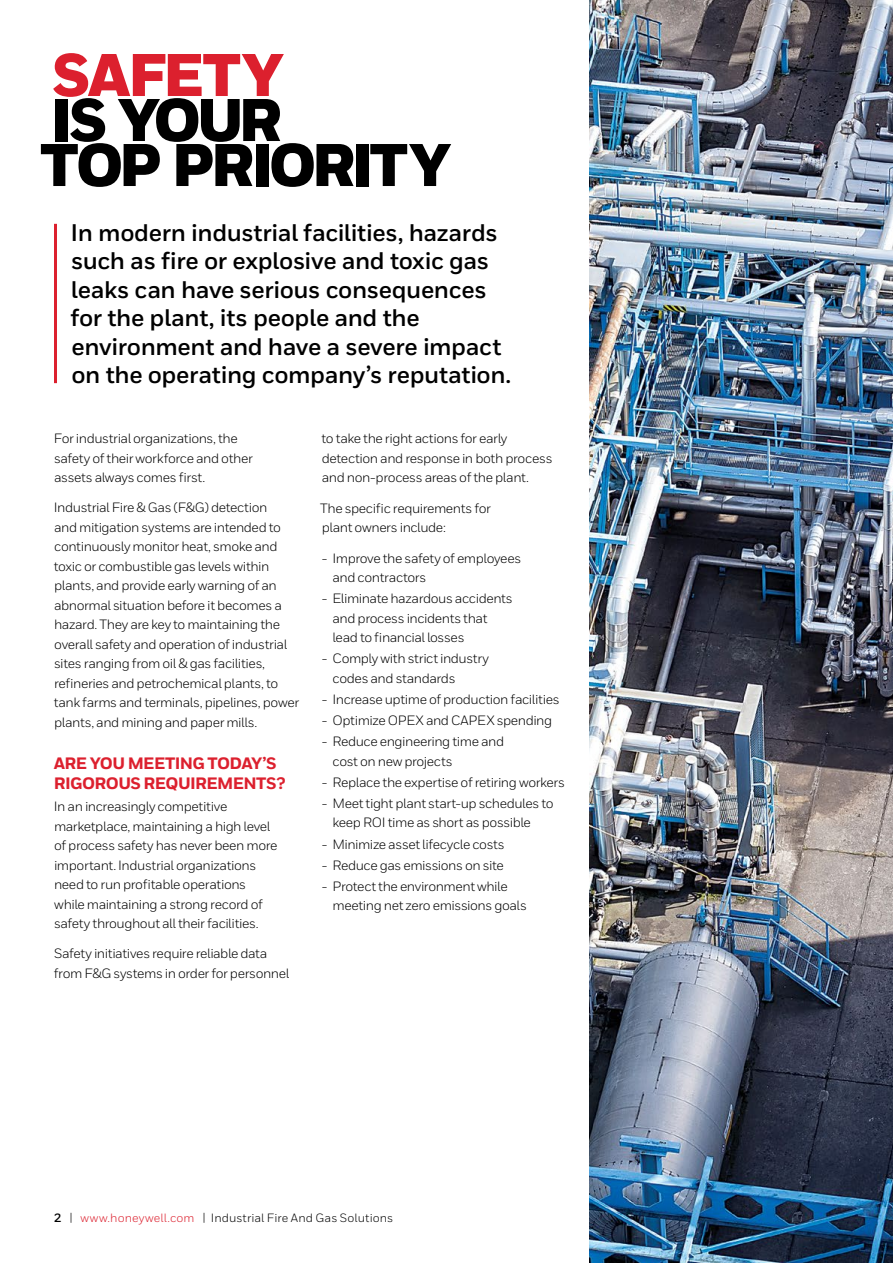
<style>
.page{position:relative;width:893px;height:1263px;background:#fff}
.page>*{position:absolute;margin:0;border:0;box-sizing:border-box;transform-origin:0 0}
.Title_40_30__the_res{font:900 60px "Honeywell Sans";letter-spacing:-.07em;color:#000}
.Title_40_30__the_res-2{font:900 60px "Honeywell Sans";letter-spacing:-.05em;color:#dc202e}
.Intro_Body{font:700 24px/28.5px "Honeywell Sans";letter-spacing:-.015em;color:#000}
.Heading_2__11_12{font:800 16.5px/19.5px "Honeywell Sans";letter-spacing:-.035em;color:#dc202e}
.Body__9_13_pt{font:13.5px/19.5px "Honeywell Sans";letter-spacing:-.03em;color:#000}
.t1{font:12px "Honeywell Sans";letter-spacing:.005em;color:#000}
.s1{font-weight:700}
.s2{color:#dc202e}
</style>
<div class="page">
<img style="left:589px;top:0;width:304px;height:1263px">
<hr style="left:54px;top:224px;width:3px;height:159px;background:#dc202e">
<p class="Title_40_30__the_res-2" style="left:52px;top:38px;width:234px">SAFETY</p>
<p class="Title_40_30__the_res" style="left:50px;top:83px;width:234px">IS YOUR</p>
<p class="Title_40_30__the_res" style="left:40px;top:128px;width:413px">TOP PRIORITY</p>
<p class="Intro_Body" style="left:70px;top:219px;width:443px">In modern industrial facilities, hazards such as fire or explosive and toxic gas leaks can have serious consequences for the plant, its people and the environment and have a severe impact on the operating company’s reputation.</p>
<p class="Body__9_13_pt" style="left:54px;top:429px;width:201px">For industrial organizations, the safety of their workforce and other assets always comes first.</p>
<p class="Body__9_13_pt" style="left:54px;top:498px;width:247px">Industrial Fire &amp; Gas (F&amp;G) detection<br>and mitigation systems are intended to continuously monitor heat, smoke and toxic or combustible gas levels within plants, and provide early warning of an abnormal situation before it becomes a hazard. They are key to maintaining the overall safety and operation of industrial sites ranging from oil &amp; gas facilities, refineries and petrochemical plants, to tank farms and terminals, pipelines, power plants, and mining and paper mills.</p>
<p class="Heading_2__11_12" style="left:54px;top:754px;width:233px">ARE YOU MEETING TODAY’S<br>RIGOROUS REQUIREMENTS?</p>
<p class="Body__9_13_pt" style="left:54px;top:797px;width:225px">In an increasingly competitive marketplace, maintaining a high level of process safety has never been more important. Industrial organizations need to run profitable operations while maintaining a strong record of safety throughout all their facilities.</p>
<p class="Body__9_13_pt" style="left:54px;top:944px;width:237px">Safety initiatives require reliable data from F&amp;G systems in order for personnel</p>
<p class="Body__9_13_pt" style="left:322px;top:429px;width:232px">to take the right actions for early detection and response in both process and non-process areas of the plant.</p>
<p class="Body__9_13_pt" style="left:320px;top:498px;width:172px">The specific requirements for plant owners include:</p>
<p class="Body__9_13_pt" style="left:332px;top:548px;width:190px;text-indent:-11px">- Improve the safety of employees and contractors</p>
<p class="Body__9_13_pt" style="left:332px;top:589px;width:182px;text-indent:-11px">- Eliminate hazardous accidents and process incidents that lead to financial losses</p>
<p class="Body__9_13_pt" style="left:332px;top:649px;width:158px;text-indent:-11px">- Comply with strict industry codes and standards</p>
<p class="Body__9_13_pt" style="left:322px;top:689px;width:240px">- Increase uptime of production facilities</p>
<p class="Body__9_13_pt" style="left:322px;top:711px;width:232px">- Optimize OPEX and CAPEX spending</p>
<p class="Body__9_13_pt" style="left:332px;top:732px;width:173px;text-indent:-11px">- Reduce engineering time and cost on new projects</p>
<p class="Body__9_13_pt" style="left:322px;top:772px;width:245px">- Replace the expertise of retiring workers</p>
<p class="Body__9_13_pt" style="left:332px;top:793px;width:223px;text-indent:-11px">- Meet tight plant start-up schedules to keep ROI time as short as possible</p>
<p class="Body__9_13_pt" style="left:322px;top:834px;width:185px">- Minimize asset lifecycle costs</p>
<p class="Body__9_13_pt" style="left:322px;top:855px;width:184px">- Reduce gas emissions on site</p>
<p class="Body__9_13_pt" style="left:332px;top:876px;width:196px;text-indent:-11px">- Protect the environment while meeting net zero emissions goals</p>
<p class="t1" style="left:54px;top:1211px;width:341px"><span class="s1">2</span> | <span class="s2">www.honeywell.com</span> | Industrial Fire And Gas Solutions</p>
</div>
